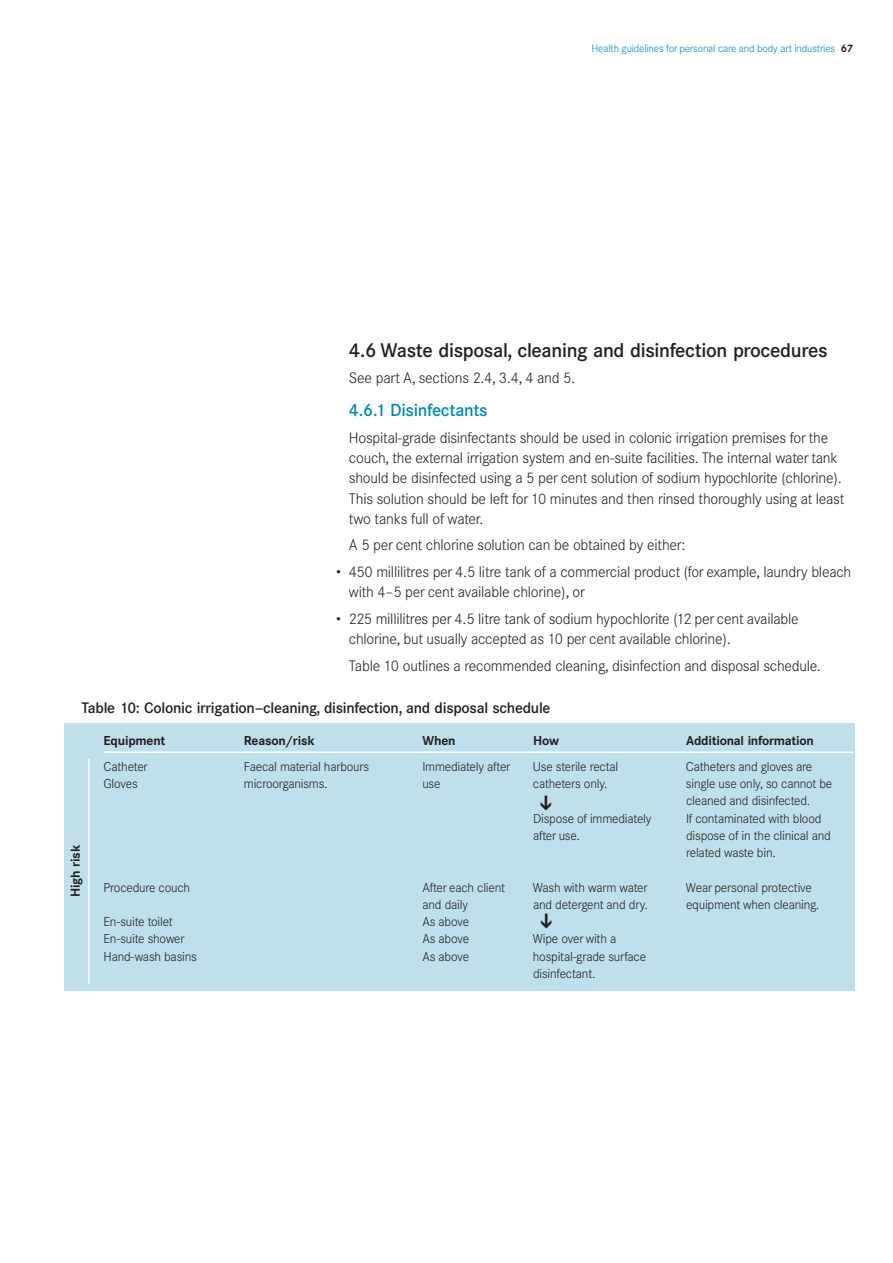
<style>
.page{position:relative;width:893px;height:1263px;background:#fff}
.page>*{position:absolute;margin:0;border:0;box-sizing:border-box;transform-origin:0 0}
.t1{font:500 19.5px "Corporate SBQ";letter-spacing:-.02em;color:#231f20}
.t2{font:500 17.25px "Corporate SBQ";letter-spacing:-.02em;color:#008bb0}
.t3{font:300 15px/20.2px "Corporate SBQ";letter-spacing:-.015em;color:#231f20}
.t4{font:500 15px "Corporate SBQ";letter-spacing:-.02em;color:#231f20}
.t5{font:300 12.75px/17.2px "Corporate SBQ";letter-spacing:-.015em;color:#231f20}
.t6{font:700 12.75px "Corporate SBQ";letter-spacing:-.02em;color:#231f20}
.t7{font:300 10.5px "Corporate SBQ";letter-spacing:-.015em;color:#008bb0}
.s1{font-weight:700;color:#231f20}
</style>
<div class="page">
<div style="left:64px;top:723px;width:791px;height:267px;background:#bedfeb"></div>
<hr style="left:104px;top:751px;width:749px;height:2px;background:#fff">
<hr style="left:88px;top:758px;width:2px;height:226px;background:#fff">
<p class="t7" style="left:592px;top:44px;width:263px">Health guidelines for personal care and body art industries <span class="s1">67</span></p>
<h1 class="t1" style="left:349px;top:343px;width:480px">4.6 Waste disposal, cleaning and disinfection procedures</h1>
<p class="t3" style="left:349px;top:369px;width:228px">See part A, sections 2.4, 3.4, 4 and 5.</p>
<p class="t2" style="left:349px;top:404px;width:140px">4.6.1 Disinfectants</p>
<p class="t3" style="left:349px;top:429px;width:497px">Hospital-grade disinfectants should be used in colonic irrigation premises for the couch, the external irrigation system and en-suite facilities. The internal water tank should be disinfected using a 5 per cent solution of sodium hypochlorite (chlorine).<br>This solution should be left for 10 minutes and then rinsed thoroughly using at least two tanks full of water.</p>
<p class="t3" style="left:349px;top:537px;width:338px">A 5 per cent chlorine solution can be obtained by either:</p>
<p class="t3" style="left:349px;top:563px;width:504px;text-indent:-13px">• 450 millilitres per 4.5 litre tank of a commercial product (for example, laundry bleach with 4–5 per cent available chlorine), or</p>
<p class="t3" style="left:349px;top:610px;width:451px;text-indent:-13px">• 225 millilitres per 4.5 litre tank of sodium hypochlorite (12 per cent available chlorine, but usually accepted as 10 per cent available chlorine).</p>
<p class="t3" style="left:349px;top:657px;width:473px">Table 10 outlines a recommended cleaning, disinfection and disposal schedule.</p>
<p class="t4" style="left:81px;top:702px;width:470px">Table 10: Colonic irrigation—cleaning, disinfection, and disposal schedule</p>
<p class="t6" style="left:104px;top:736px;width:63px">Equipment</p>
<p class="t6" style="left:244px;top:736px;width:72px">Reason/risk</p>
<p class="t6" style="left:423px;top:736px;width:34px">When</p>
<p class="t6" style="left:533px;top:736px;width:28px">How</p>
<p class="t6" style="left:686px;top:736px;width:129px">Additional information</p>
<p class="t5" style="left:104px;top:759px;width:46px">Catheter</p>
<p class="t5" style="left:244px;top:759px;width:127px">Faecal material harbours</p>
<p class="t5" style="left:422px;top:759px;width:90px">Immediately after</p>
<p class="t5" style="left:533px;top:759px;width:87px">Use sterile rectal</p>
<p class="t5" style="left:686px;top:759px;width:128px">Catheters and gloves are</p>
<p class="t5" style="left:104px;top:776px;width:36px">Gloves</p>
<p class="t5" style="left:244px;top:776px;width:85px">microorganisms.</p>
<p class="t5" style="left:422px;top:776px;width:20px">use</p>
<p class="t5" style="left:533px;top:776px;width:76px">catheters only.</p>
<p class="t5" style="left:686px;top:776px;width:148px">single use only, so cannot be cleaned and disinfected.</p>
<p class="t5" style="left:533px;top:811px;width:120px">Dispose of immediately</p>
<p class="t5" style="left:686px;top:811px;width:137px">If contaminated with blood</p>
<p class="t5" style="left:533px;top:828px;width:48px">after use.</p>
<p class="t5" style="left:686px;top:828px;width:146px">dispose of in the clinical and related waste bin.</p>
<p class="t5" style="left:104px;top:880px;width:88px">Procedure couch</p>
<p class="t5" style="left:422px;top:880px;width:84px">After each client</p>
<p class="t5" style="left:533px;top:880px;width:116px">Wash with warm water</p>
<p class="t5" style="left:686px;top:880px;width:128px">Wear personal protective</p>
<p class="t5" style="left:422px;top:897px;width:47px">and daily</p>
<p class="t5" style="left:533px;top:897px;width:116px">and detergent and dry.</p>
<p class="t5" style="left:686px;top:897px;width:135px">equipment when cleaning.</p>
<p class="t5" style="left:104px;top:914px;width:71px">En-suite toilet</p>
<p class="t5" style="left:422px;top:914px;width:48px">As above</p>
<p class="t5" style="left:104px;top:931px;width:83px">En-suite shower</p>
<p class="t5" style="left:422px;top:931px;width:48px">As above</p>
<p class="t5" style="left:533px;top:931px;width:85px">Wipe over with a</p>
<p class="t5" style="left:104px;top:949px;width:95px">Hand-wash basins</p>
<p class="t5" style="left:422px;top:949px;width:48px">As above</p>
<p class="t5" style="left:533px;top:949px;width:115px">hospital-grade surface disinfectant.</p>
<p class="t6" style="left:71px;top:897px;width:54px;rotate:-90deg">High risk</p>
</div>
